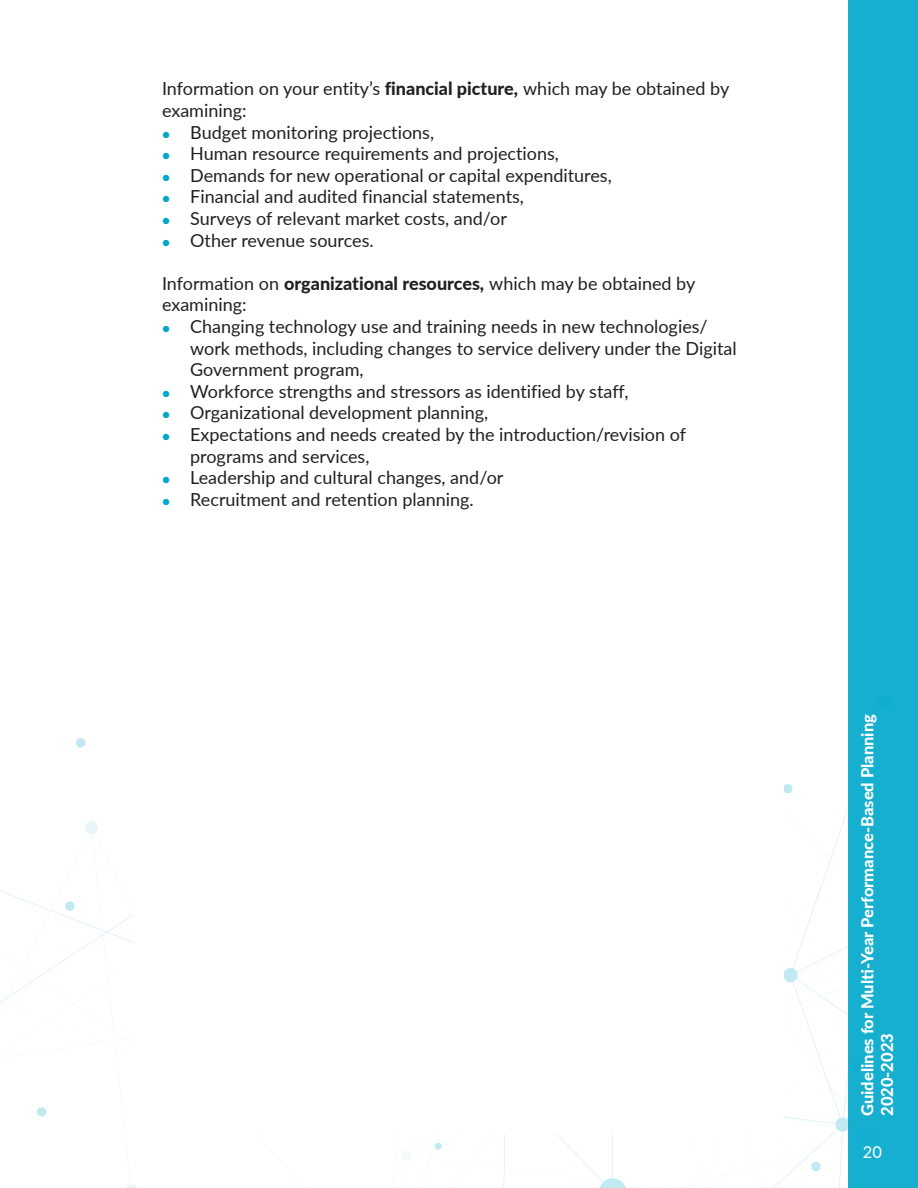
<style>
.page{position:relative;width:918px;height:1188px;background:#fff}
.page>*{position:absolute;margin:0;border:0;box-sizing:border-box;transform-origin:0 0}
.t1{font:18px/21.6px "Lato";color:#231f20}
.t2{font:800 16.5px/19.8px "Lato";color:#fff}
.t3{font:16.5px "Lato";color:#fff}
.s1{font-weight:800}
.s2{font-weight:100;font-size:13.5px;color:#00a8cc}
</style>
<div class="page">
<svg style="left:0;top:738px;width:848px;height:450px"></svg>
<svg style="left:835px;top:1117px;width:13px;height:31px"></svg>
<svg style="left:599px;top:1177px;width:28px;height:11px"></svg>
<svg style="left:784px;top:968px;width:14px;height:15px"></svg>
<div style="left:848px;top:0;width:70px;height:1188px;background:#17afd0"></div>
<div style="left:134px;top:0;width:650px;height:1134px;background:#fff"></div>
<p class="t1" style="left:162px;top:77px;width:569px">Information on your entity’s <span class="s1">financial picture,</span> which may be obtained by examining:</p>
<p class="t1" style="left:162px;top:121px;width:274px"><span class="s2">●</span> Budget monitoring projections,</p>
<p class="t1" style="left:162px;top:142px;width:399px"><span class="s2">●</span> Human resource requirements and projections,</p>
<p class="t1" style="left:162px;top:164px;width:451px"><span class="s2">●</span> Demands for new operational or capital expenditures,</p>
<p class="t1" style="left:162px;top:185px;width:364px"><span class="s2">●</span> Financial and audited financial statements,</p>
<p class="t1" style="left:162px;top:207px;width:347px"><span class="s2">●</span> Surveys of relevant market costs, and/or</p>
<p class="t1" style="left:162px;top:229px;width:213px"><span class="s2">●</span> Other revenue sources.</p>
<p class="t1" style="left:162px;top:272px;width:535px">Information on <span class="s1">organizational resources,</span> which may be obtained by examining:</p>
<p class="t1" style="left:190px;top:315px;width:548px;text-indent:-28px"><span class="s2">●</span> Changing technology use and training needs in new technologies/ work methods, including changes to service delivery under the Digital<br>Government program,</p>
<p class="t1" style="left:162px;top:380px;width:468px"><span class="s2">●</span> Workforce strengths and stressors as identified by staff,</p>
<p class="t1" style="left:162px;top:401px;width:328px"><span class="s2">●</span> Organizational development planning,</p>
<p class="t1" style="left:190px;top:423px;width:497px;text-indent:-28px"><span class="s2">●</span> Expectations and needs created by the introduction/revision of programs and services,</p>
<p class="t1" style="left:162px;top:466px;width:343px"><span class="s2">●</span> Leadership and cultural changes, and/or</p>
<p class="t1" style="left:162px;top:488px;width:313px"><span class="s2">●</span> Recruitment and retention planning.</p>
<p class="t2" style="left:857px;top:1116px;width:403px;rotate:-90deg">Guidelines for Multi-Year Performance-Based Planning<br>2020-2023</p>
<p class="t3" style="left:863px;top:1140px;width:21px">20</p>
</div>
